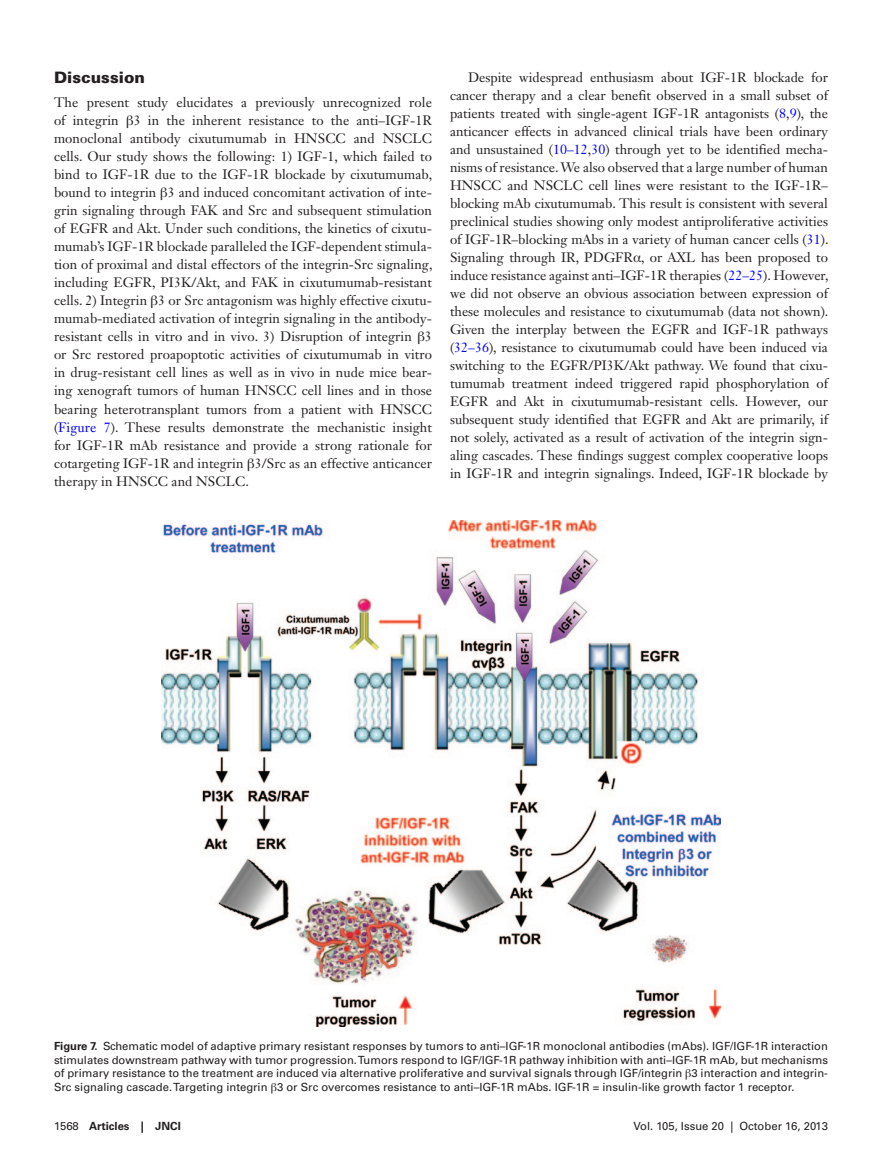
<style>
.page{position:relative;width:891px;height:1175px;background:#fff}
.page>*{position:absolute;margin:0;border:0;box-sizing:border-box;transform-origin:0 0}
.t1{font:900 15.75px "Univers LT Std";color:#231f20}
.t2{font:13.5px/18px "Janson Text LT Std";letter-spacing:.005em;color:#231f20;text-align:justify}
.t3{font:11.25px/13.5px "Univers LT Std";color:#231f20;text-align:justify}
.t4{font:700 11.25px "Univers LT Std";color:#231f20}
.s1{font-family:"Gandhari Unicode"}
.s2{color:#00f}
.s3{font-weight:700}
.s4{font-weight:400}
</style>
<div class="page">
<img style="left:161px;top:520px;width:560px;height:506px">
<p class="t1" style="left:54px;top:68px;width:93px">Discussion</p>
<p class="t2" style="left:54px;top:94px;width:380px">The present study elucidates a previously unrecognized role of integrin <span class="s1">β</span>3 in the inherent resistance to the anti–IGF-1R monoclonal antibody cixutumumab in HNSCC and NSCLC cells. Our study shows the following: 1) IGF-1, which failed to bind to IGF-1R due to the IGF-1R blockade by cixutumumab, bound to integrin <span class="s1">β</span>3 and induced concomitant activation of inte&shy;grin signaling through FAK and Src and subsequent stimulation of EGFR and Akt. Under such conditions, the kinetics of cixutu&shy;mumab’s IGF-1R blockade paralleled the IGF-dependent stimula&shy;tion of proximal and distal effectors of the integrin-Src signaling, including EGFR, PI3K/Akt, and FAK in cixutumumab-resistant cells. 2) Integrin <span class="s1">β</span>3 or Src antagonism was highly effective cixutu&shy;mumab-mediated activation of integrin signaling in the antibody&shy;resistant cells in vitro and in vivo. 3) Disruption of integrin <span class="s1">β</span>3 or Src restored proapoptotic activities of cixutumumab in vitro in drug-resistant cell lines as well as in vivo in nude mice bear&shy;ing xenograft tumors of human HNSCC cell lines and in those bearing heterotransplant tumors from a patient with HNSCC (<span class="s2">Figure 7</span>). These results demonstrate the mechanistic insight for IGF-1R mAb resistance and provide a strong rationale for cotargeting IGF-1R and integrin <span class="s1">β</span>3/Src as an effective anticancer therapy in HNSCC and NSCLC.</p>
<p class="t2" style="left:450px;top:68px;width:380px;text-indent:18px">Despite widespread enthusiasm about IGF-1R blockade for cancer therapy and a clear benefit observed in a small subset of patients treated with single-agent IGF-1R antagonists (<span class="s2">8</span>,<span class="s2">9</span>), the anticancer effects in advanced clinical trials have been ordinary and unsustained (<span class="s2">10–12</span>,<span class="s2">30</span>) through yet to be identified mecha&shy;nisms of resistance. We also observed that a large number of human HNSCC and NSCLC cell lines were resistant to the IGF-1R– blocking mAb cixutumumab. This result is consistent with several preclinical studies showing only modest antiproliferative activities of IGF-1R–blocking mAbs in a variety of human cancer cells (<span class="s2">31</span>).<br>Signaling through IR, PDGFR<span class="s1">α</span>, or AXL has been proposed to induce resistance against anti–IGF-1R therapies (<span class="s2">22–25</span>). However, we did not observe an obvious association between expression of these molecules and resistance to cixutumumab (data not shown).<br>Given the interplay between the EGFR and IGF-1R pathways (<span class="s2">32–36</span>), resistance to cixutumumab could have been induced via switching to the EGFR/PI3K/Akt pathway. We found that cixu&shy;tumumab treatment indeed triggered rapid phosphorylation of EGFR and Akt in cixutumumab-resistant cells. However, our subsequent study identified that EGFR and Akt are primarily, if not solely, activated as a result of activation of the integrin sign&shy;aling cascades. These findings suggest complex cooperative loops in IGF-1R and integrin signalings. Indeed, IGF-1R blockade by</p>
<p class="t3" style="left:54px;top:1039px;width:776px"><span class="s3">Figure 7.</span> Schematic model of adaptive primary resistant responses by tumors to anti–IGF-1R monoclonal antibodies (mAbs). IGF/IGF-1R interaction stimulates downstream pathway with tumor progression. Tumors respond to IGF/IGF-1R pathway inhibition with anti–IGF-1R mAb, but mechanisms of primary resistance to the treatment are induced via alternative proliferative and survival signals through IGF/integrin <span class="s1">β</span>3 interaction and integrin-Src signaling cascade. Targeting integrin <span class="s1">β</span>3 or Src overcomes resistance to anti–IGF-1R mAbs. IGF-1R = insulin-like growth factor 1 receptor.</p>
<p class="t4" style="left:54px;top:1119px;width:128px"><span class="s4">1568</span> Articles | JNCI</p>
<p class="t3" style="left:634px;top:1119px;width:196px">Vol. 105, Issue 20 | October 16, 2013</p>
</div>
